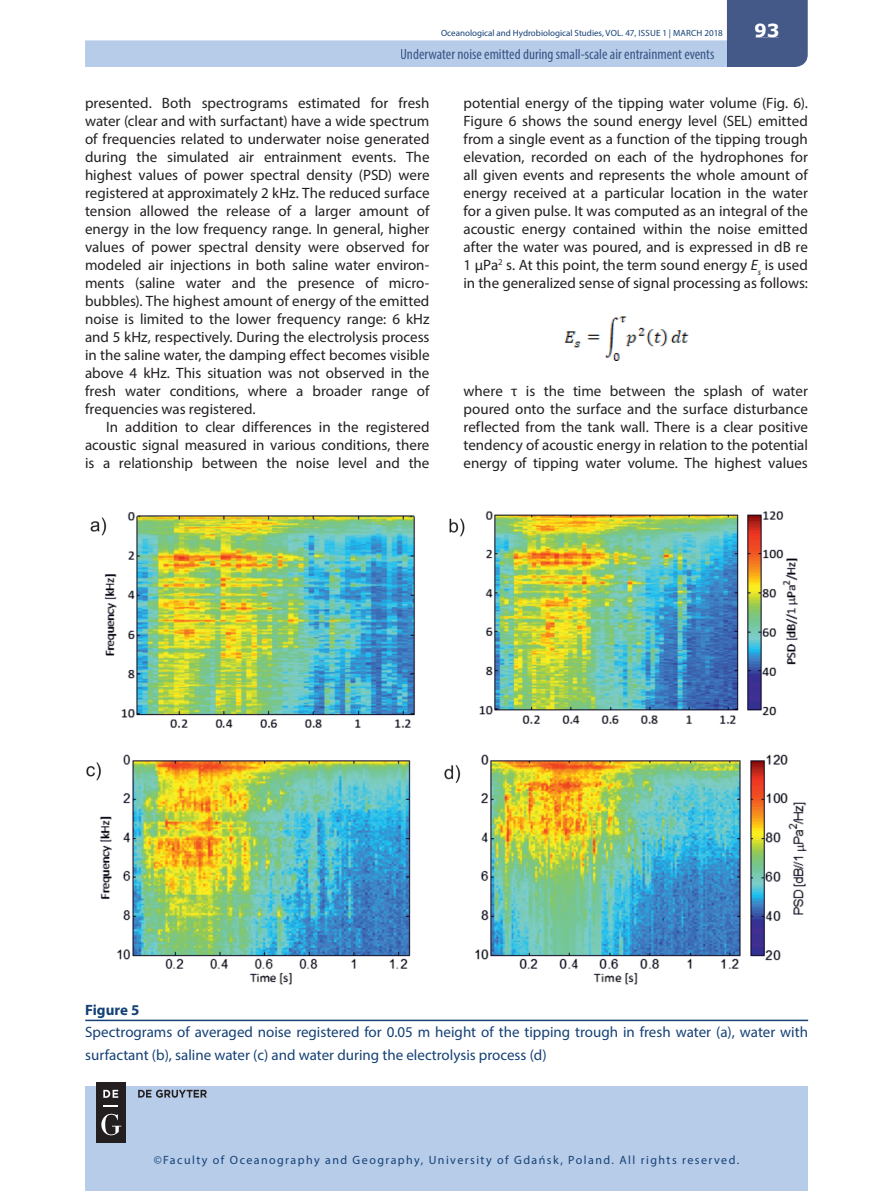
<style>
.page{position:relative;width:893px;height:1191px;background:#fff}
.page>*{position:absolute;margin:0;border:0;box-sizing:border-box;transform-origin:0 0}
.t1{font:700 18px "Verdana";color:#fff}
.t2{font:15px/18px "Myriad Pro";color:#231f20;text-align:justify}
.t3{font:15px/22.5px "Myriad Pro";color:#144176}
.t4{font:condensed 15px "Myriad Pro";color:#395586}
.t5{font:700 15px "Myriad Pro";color:#144176}
.t6{font:12px "Myriad Pro";letter-spacing:.12em;color:#144176}
.t7{font:9px "Myriad Pro";color:#144176}
.s1{font-style:italic}
</style>
<div class="page">
<div style="left:85px;top:1086px;width:723px;height:105px;background:#b7cce8"></div>
<svg style="left:85px;top:0;width:723px;height:67px"></svg>
<div style="left:755px;top:24px;width:23px;height:13px;background:#455988"></div>
<div style="left:401px;top:49px;width:313px;height:13px;background:#b7cce8"></div>
<div style="left:96px;top:1081px;width:30px;height:61px;background:#231f20"></div>
<svg style="left:103px;top:1105px;width:15px;height:1px"></svg>
<svg style="left:103px;top:1089px;width:15px;height:8px"></svg>
<svg style="left:101px;top:1113px;width:20px;height:22px"></svg>
<svg style="left:138px;top:1089px;width:69px;height:8px"></svg>
<img style="left:86px;top:511px;width:721px;height:474px">
<hr style="left:85px;top:1019px;width:723px;height:2px;background:#144176">
<img style="left:564px;top:316px;width:124px;height:45px">
<p class="t7" style="left:441px;top:28px;width:283px">Oceanological and Hydrobiological Studies, VOL. 47, ISSUE 1 | MARCH 2018</p>
<p class="t4" style="left:400px;top:45px;width:316px">Underwater noise emitted during small-scale air entrainment events</p>
<p class="t1" style="left:754px;top:18px;width:27px">93</p>
<p class="t2" style="left:85px;top:94px;width:346px">presented. Both spectrograms estimated for fresh water (clear and with surfactant) have a wide spectrum of frequencies related to underwater noise generated during the simulated air entrainment events. The highest values of power spectral density (PSD) were registered at approximately 2 kHz. The reduced surface tension allowed the release of a larger amount of energy in the low frequency range. In general, higher values of power spectral density were observed for modeled air injections in both saline water environ&shy;ments (saline water and the presence of micro&shy;bubbles). The highest amount of energy of the emitted noise is limited to the lower frequency range: 6 kHz and 5 kHz, respectively. During the electrolysis process in the saline water, the damping effect becomes visible above 4 kHz. This situation was not observed in the fresh water conditions, where a broader range of frequencies was registered.</p>
<p class="t2" style="left:85px;top:418px;width:346px;text-indent:21px">In addition to clear differences in the registered acoustic signal measured in various conditions, there is a relationship between the noise level and the</p>
<p class="t2" style="left:463px;top:94px;width:346px">potential energy of the tipping water volume (Fig. 6).<br>Figure 6 shows the sound energy level (SEL) emitted from a single event as a function of the tipping trough elevation, recorded on each of the hydrophones for all given events and represents the whole amount of energy received at a particular location in the water for a given pulse. It was computed as an integral of the acoustic energy contained within the noise emitted after the water was poured, and is expressed in dB re 1 μPa<sup>2</sup> s. At this point, the term sound energy <span class="s1">E</span><sub>s</sub> is used in the generalized sense of signal processing as follows:</p>
<p class="t2" style="left:463px;top:382px;width:346px">where τ is the time between the splash of water poured onto the surface and the surface disturbance reflected from the tank wall. There is a clear positive tendency of acoustic energy in relation to the potential energy of tipping water volume. The highest values</p>
<p class="t5" style="left:85px;top:1000px;width:56px">Figure 5</p>
<p class="t3" style="left:85px;top:1020px;width:724px">Spectrograms of averaged noise registered for 0.05 m height of the tipping trough in fresh water (a), water with surfactant (b), saline water (c) and water during the electrolysis process (d)</p>
<p class="t6" style="left:154px;top:1152px;width:587px">©Faculty of Oceanography and Geography, University of Gdańsk, Poland. All rights reserved.</p>
</div>
